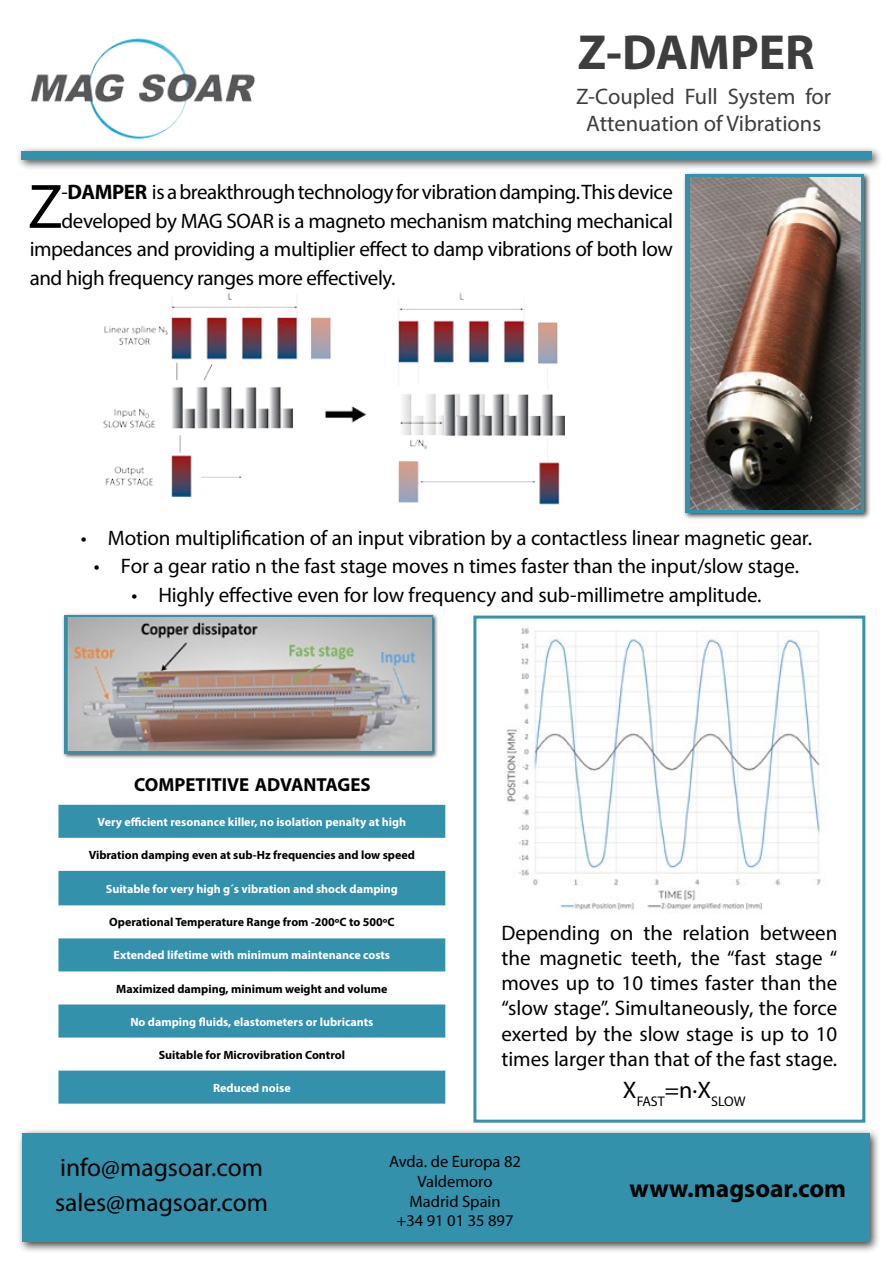
<style>
.page{position:relative;width:893px;height:1263px;background:#fff}
.page>*{position:absolute;margin:0;border:0;box-sizing:border-box;transform-origin:0 0}
.t1{font:63.3px "Myriad Pro";color:#000}
.t2{font:700 49.5px "Myriad Pro";color:#3d3d3d}
.t3{font:25.5px "Myriad Pro";color:#000}
.t4{font:700 25.5px "Myriad Pro";color:#000}
.t5{font:22.5px/27px "Myriad Pro";color:#3d3d3d;text-align:center}
.t6{font:21px/25.2px "Myriad Pro";letter-spacing:-.015em;color:#000;text-align:justify}
.t7{font:700 18.9px "Myriad Pro";color:#000}
.t8{font:16.5px/19.8px "Myriad Pro";color:#000;text-align:center}
.t9{font:13.95px "Myriad Pro";color:#000}
.t10{font:700 12px "Myriad Pro";color:#fff}
.t11{font:700 12px "Myriad Pro";color:#000}
.s1{font-weight:700}
</style>
<div class="page">
<div style="left:17px;top:1128px;width:864px;height:126px;background:#000;opacity:.75"></div>
<div style="left:22px;top:1133px;width:848px;height:109px;background:#3391ab"></div>
<img style="left:30px;top:38px;width:225px;height:100px">
<div style="left:16px;top:145px;width:867px;height:26px;background:#000;opacity:.75"></div>
<div style="left:21px;top:151px;width:851px;height:8px;background:#3391ab"></div>
<div style="left:62px;top:613px;width:376px;height:146px;background:#000;opacity:.75"></div>
<svg style="left:65px;top:615px;width:368px;height:139px;background:#4c98ad"></svg>
<img style="left:66px;top:618px;width:365px;height:133px">
<div style="left:682px;top:172px;width:189px;height:347px;background:#000;opacity:.75"></div>
<div style="left:686px;top:174px;width:178px;height:338px;background:#3391ab"></div>
<img style="left:690px;top:177px;width:171px;height:332px">
<img style="left:103px;top:293px;width:462px;height:212px">
<img style="left:506px;top:628px;width:315px;height:282px">
<div style="left:473px;top:615px;width:392px;height:508px;border:3px solid #3391ab"></div>
<svg style="left:58px;top:805px;width:387px;height:298px;fill:#3391ab"></svg>
<h2 class="t2" style="left:578px;top:20px;width:238px">Z-DAMPER</h2>
<p class="t5" style="left:576px;top:83px;width:257px">Z-Coupled Full System for<br>Attenuation of Vibrations</p>
<h1 class="t1" style="left:28px;top:168px;width:36px">Z</h1>
<p class="t6" style="left:62px;top:179px;width:613px">-<span class="s1">DAMPER</span> is a breakthrough technology for vibration damping. This device</p>
<p class="t6" style="left:62px;top:208px;width:613px">developed by MAG SOAR is a magneto mechanism matching mechanical</p>
<p class="t6" style="left:30px;top:236px;width:645px">impedances and providing a multiplier effect to damp vibrations of both low</p>
<p class="t6" style="left:30px;top:265px;width:367px">and high frequency ranges more effectively.</p>
<p class="t6" style="left:81px;top:525px;width:732px">• Motion multiplification of an input vibration by a contactless linear magnetic gear.</p>
<p class="t6" style="left:94px;top:553px;width:706px">• For a gear ratio n the fast stage moves n times faster than the input/slow stage.</p>
<p class="t6" style="left:131px;top:582px;width:632px">• Highly effective even for low frequency and sub-millimetre amplitude.</p>
<p class="t7" style="left:134px;top:773px;width:238px">COMPETITIVE ADVANTAGES</p>
<p class="t10" style="left:98px;top:814px;width:310px">Very efficient resonance killer, no isolation penalty at high</p>
<p class="t11" style="left:89px;top:847px;width:328px">Vibration damping even at sub-Hz frequencies and low speed</p>
<p class="t10" style="left:106px;top:881px;width:294px">Suitable for very high g´s vibration and shock damping</p>
<p class="t11" style="left:109px;top:914px;width:287px">Operational Temperature Range from -200ºC to 500ºC</p>
<p class="t10" style="left:114px;top:947px;width:278px">Extended lifetime with minimum maintenance costs</p>
<p class="t11" style="left:116px;top:981px;width:273px">Maximized damping, minimum weight and volume</p>
<p class="t10" style="left:130px;top:1014px;width:245px">No damping fluids, elastometers or lubricants</p>
<p class="t11" style="left:159px;top:1047px;width:188px">Suitable for Microvibration Control</p>
<p class="t10" style="left:213px;top:1080px;width:79px">Reduced noise</p>
<p class="t6" style="left:501px;top:920px;width:337px">Depending on the relation between the magnetic teeth, the “fast stage “ moves up to 10 times faster than the “slow stage”. Simultaneously, the force exerted by the slow stage is up to 10 times larger than that of the fast stage.</p>
<p class="t9" style="left:623px;top:1093px;width:124px"><sup>X</sup>FAST<sup>=n·X</sup>SLOW</p>
<p class="t3" style="left:60px;top:1151px;width:205px">info@magsoar.com</p>
<p class="t8" style="left:389px;top:1151px;width:133px">Avda. de Europa 82<br>Valdemoro<br>Madrid Spain<br>+34 91 01 35 897</p>
<p class="t3" style="left:55px;top:1186px;width:215px">sales@magsoar.com</p>
<p class="t4" style="left:629px;top:1172px;width:218px">www.magsoar.com</p>
</div>
